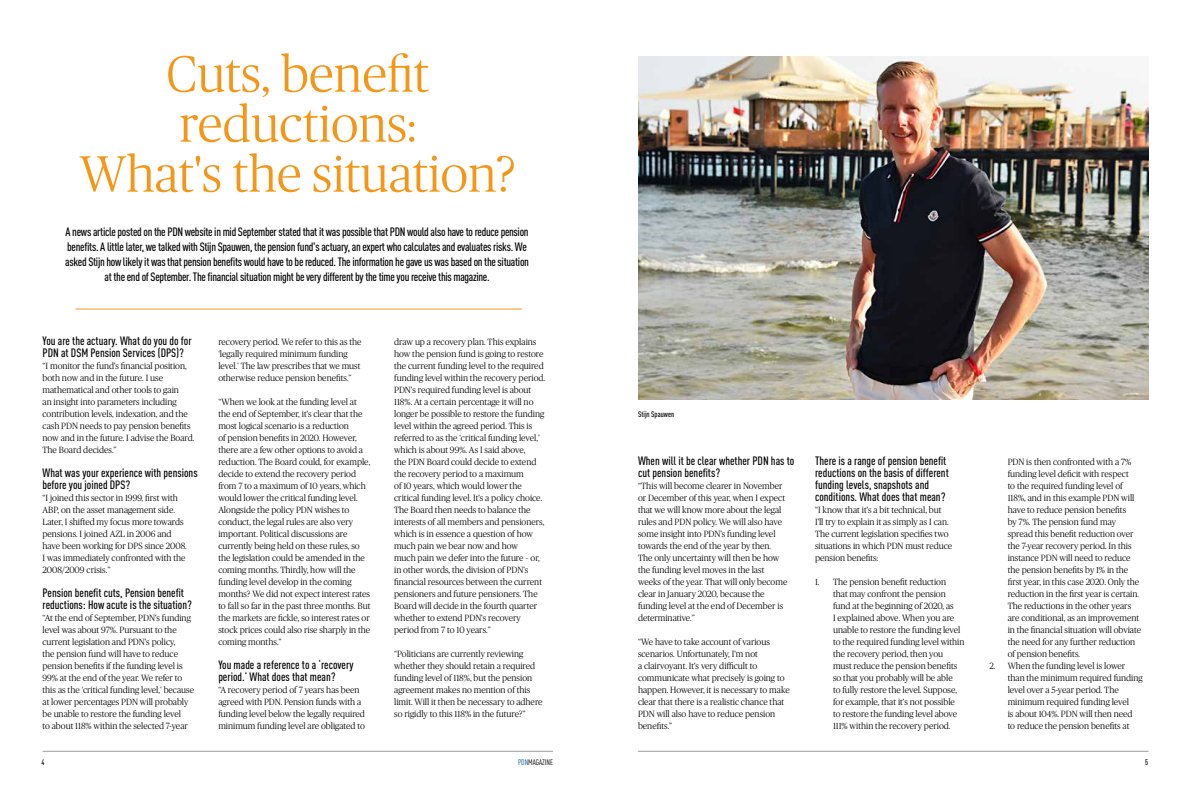
<style>
.page{position:relative;width:1191px;height:808px;background:#fff}
.page>*{position:absolute;margin:0;border:0;box-sizing:border-box;transform-origin:0 0}
.t1{font:300 51px/50px "Publico";color:#f49719;text-align:center}
.t2{font:500 condensed 12px/15px "DINOT";letter-spacing:-.025em;color:#000;text-align:center}
.t3{font:500 condensed 12px/12px "DINOT";color:#000}
.t4{font:300 9px/12px "Publico";color:#000}
.t5{font:500 condensed 8px "DINOT";color:#000}
.t6{font:condensed 8px "DINOT";color:#000}
.s1{color:#024f92}
</style>
<div class="page">
<hr style="left:43px;top:751px;width:510px;height:1px;background:#9d9d9c">
<hr style="left:638px;top:751px;width:510px;height:1px;background:#9d9d9c">
<img style="left:638px;top:57px;width:510px;height:343px">
<hr style="left:75px;top:309px;width:447px;height:1px;background:#f49719">
<h1 class="t1" style="left:79px;top:49px;width:438px">Cuts, benefit reductions:<br>What's the situation?</h1>
<p class="t2" style="left:65px;top:224px;width:465px">A news article posted on the PDN website in mid September stated that it was possible that PDN would also have to reduce pension benefits. A little later, we talked with Stijn Spauwen, the pension fund's actuary, an expert who calculates and evaluates risks. We asked Stijn how likely it was that pension benefits would have to be reduced. The information he gave us was based on the situation at the end of September. The financial situation might be very different by the time you receive this magazine.</p>
<h2 class="t3" style="left:43px;top:334px;width:151px">You are the actuary. What do you do for<br>PDN at DSM Pension Services (DPS)?</h2>
<p class="t4" style="left:43px;top:360px;width:153px">“I monitor the fund's financial position, both now and in the future. I use mathematical and other tools to gain<br>an insight into parameters including contribution levels, indexation, and the cash PDN needs to pay pension benefits now and in the future. I advise the Board.<br>The Board decides.”</p>
<h2 class="t3" style="left:43px;top:466px;width:157px">What was your experience with pensions before you joined DPS?</h2>
<p class="t4" style="left:43px;top:492px;width:146px">“I joined this sector in 1999, first with ABP, on the asset management side.<br>Later, I shifted my focus more towards pensions. I joined AZL in 2006 and have been working for DPS since 2008.<br>I was immediately confronted with the 2008/2009 crisis.”</p>
<h2 class="t3" style="left:43px;top:586px;width:151px">Pension benefit cuts, Pension benefit reductions: How acute is the situation?</h2>
<p class="t4" style="left:43px;top:612px;width:153px">“At the end of September, PDN's funding level was about 97%. Pursuant to the current legislation and PDN's policy,<br>the pension fund will have to reduce pension benefits if the funding level is 99% at the end of the year. We refer to this as the ‘critical funding level,’ because at lower percentages PDN will probably be unable to restore the funding level<br>to about 118% within the selected 7-year</p>
<p class="t4" style="left:218px;top:336px;width:145px">recovery period. We refer to this as the ‘legally required minimum funding level.’ The law prescribes that we must otherwise reduce pension benefits.”</p>
<p class="t4" style="left:218px;top:396px;width:154px">“When we look at the funding level at the end of September, it's clear that the most logical scenario is a reduction<br>of pension benefits in 2020. However, there are a few other options to avoid a reduction. The Board could, for example, decide to extend the recovery period from 7 to a maximum of 10 years, which would lower the critical funding level.<br>Alongside the policy PDN wishes to conduct, the legal rules are also very important. Political discussions are currently being held on these rules, so the legislation could be amended in the coming months. Thirdly, how will the funding level develop in the coming months? We did not expect interest rates to fall so far in the past three months. But the markets are fickle, so interest rates or stock prices could also rise sharply in the coming months.”</p>
<h2 class="t3" style="left:218px;top:658px;width:137px">You made a reference to a ‘recovery period.’ What does that mean?</h2>
<p class="t4" style="left:218px;top:684px;width:148px">“A recovery period of 7 years has been agreed with PDN. Pension funds with a funding level below the legally required minimum funding level are obligated to</p>
<p class="t4" style="left:394px;top:336px;width:152px">draw up a recovery plan. This explains how the pension fund is going to restore the current funding level to the required funding level within the recovery period.<br>PDN's required funding level is about 118%. At a certain percentage it will no longer be possible to restore the funding level within the agreed period. This is referred to as the ‘critical funding level,’ which is about 99%. As I said above,<br>the PDN Board could decide to extend the recovery period to a maximum<br>of 10 years, which would lower the critical funding level. It's a policy choice.<br>The Board then needs to balance the interests of all members and pensioners, which is in essence a question of how much pain we bear now and how<br>much pain we defer into the future – or, in other words, the division of PDN's financial resources between the current pensioners and future pensioners. The Board will decide in the fourth quarter whether to extend PDN's recovery period from 7 to 10 years.”</p>
<p class="t4" style="left:394px;top:648px;width:150px">“Politicians are currently reviewing whether they should retain a required funding level of 118%, but the pension agreement makes no mention of this limit. Will it then be necessary to adhere so rigidly to this 118% in the future?”</p>
<p class="t5" style="left:638px;top:408px;width:38px">Stijn Spauwen</p>
<h2 class="t3" style="left:638px;top:454px;width:158px">When will it be clear whether PDN has to cut pension benefits?</h2>
<p class="t4" style="left:638px;top:480px;width:151px">“This will become clearer in November or December of this year, when I expect that we will know more about the legal rules and PDN policy. We will also have some insight into PDN's funding level towards the end of the year by then.<br>The only uncertainty will then be how the funding level moves in the last weeks of the year. That will only become clear in January 2020, because the funding level at the end of December is determinative.”</p>
<p class="t4" style="left:638px;top:636px;width:153px">“We have to take account of various scenarios. Unfortunately, I'm not<br>a clairvoyant. It's very difficult to communicate what precisely is going to happen. However, it is necessary to make clear that there is a realistic chance that PDN will also have to reduce pension benefits.”</p>
<h2 class="t3" style="left:815px;top:454px;width:135px">There is a range of pension benefit reductions on the basis of different funding levels, snapshots and conditions. What does that mean?</h2>
<p class="t4" style="left:815px;top:504px;width:139px">“I know that it's a bit technical, but I'll try to explain it as simply as I can.<br>The current legislation specifies two situations in which PDN must reduce pension benefits:</p>
<p class="t4" style="left:833px;top:576px;width:133px;text-indent:-18px">1. The pension benefit reduction<br>that may confront the pension fund at the beginning of 2020, as<br>I explained above. When you are unable to restore the funding level to the required funding level within the recovery period, then you<br>must reduce the pension benefits so that you probably will be able<br>to fully restore the level. Suppose, for example, that it's not possible to restore the funding level above 111% within the recovery period.</p>
<p class="t4" style="left:1007px;top:456px;width:135px">PDN is then confronted with a 7% funding level deficit with respect<br>to the required funding level of 118%, and in this example PDN will have to reduce pension benefits<br>by 7%. The pension fund may spread this benefit reduction over the 7-year recovery period. In this instance PDN will need to reduce the pension benefits by 1% in the first year, in this case 2020. Only the reduction in the first year is certain.<br>The reductions in the other years are conditional, as an improvement in the financial situation will obviate the need for any further reduction of pension benefits.</p>
<p class="t4" style="left:1007px;top:660px;width:137px;text-indent:-18px">2. When the funding level is lower than the minimum required funding level over a 5-year period. The minimum required funding level<br>is about 104%. PDN will then need<br>to reduce the pension benefits at</p>
<p class="t5" style="left:41px;top:756px;width:5px">4</p>
<p class="t6" style="left:518px;top:757px;width:36px"><span class="s1">PDN</span>MAGAZINE</p>
<p class="t5" style="left:1145px;top:757px;width:5px">5</p>
</div>
